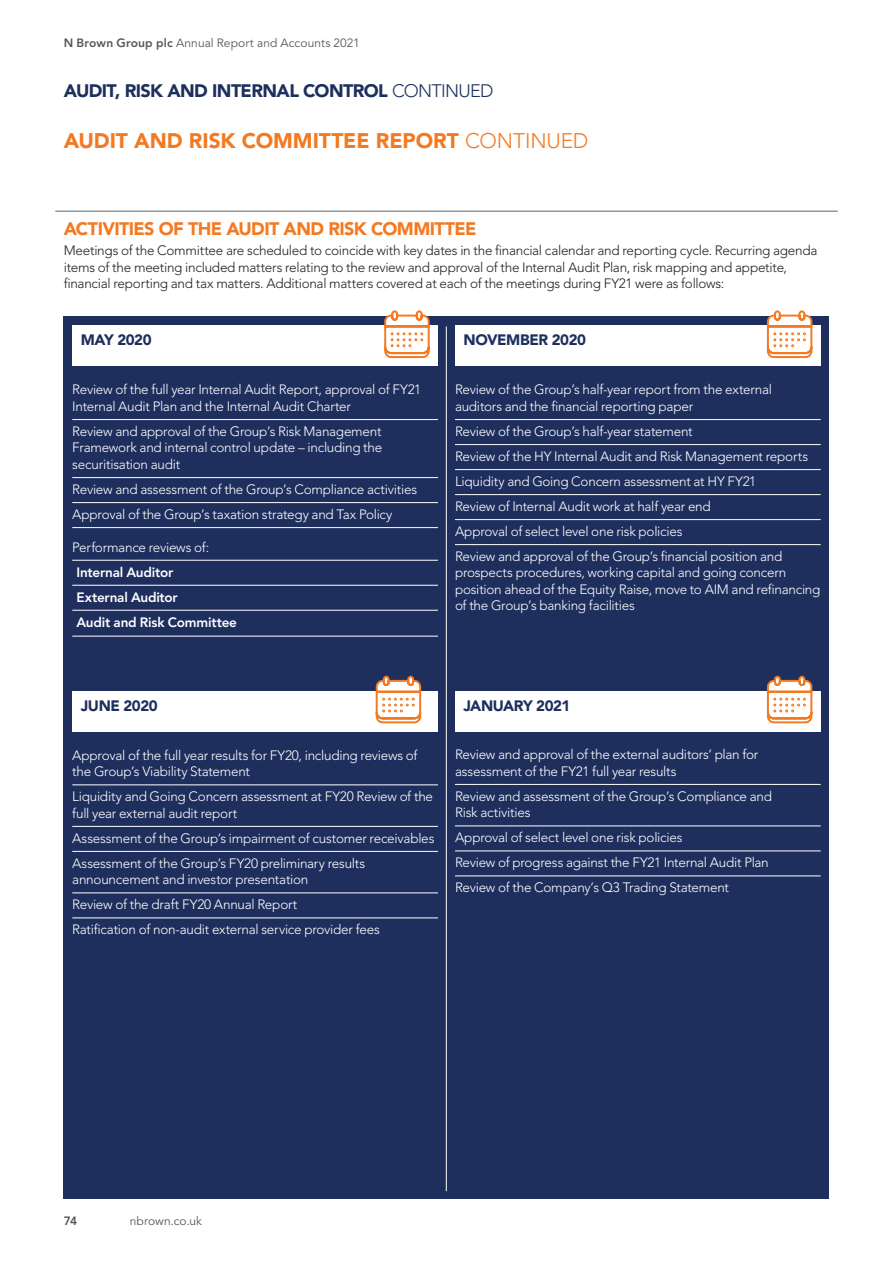
<style>
.page{position:relative;width:893px;height:1263px;background:#fff}
.page>*{position:absolute;margin:0;border:0;box-sizing:border-box;transform-origin:0 0}
.t1{font:900 21px "Avenir LT Std";letter-spacing:-.005em;color:#f47921}
.t2{font:900 18px "Avenir LT Std";letter-spacing:-.035em;color:#1e2f5e}
.t3{font:900 18px "Avenir LT Std";letter-spacing:-.035em;color:#f47921}
.t4{font:900 15px "Avenir LT Std";letter-spacing:-.025em;color:#1e2f5e}
.t5{font:300 13.5px/25px "Avenir LT Std";letter-spacing:-.02em;color:#fff}
.t6{font:300 13.5px/16.5px "Avenir LT Std";letter-spacing:-.02em;color:#231f20}
.t7{font:800 13.5px/25px "Avenir LT Std";letter-spacing:-.015em;color:#fff}
.t8{font:12px "Avenir LT Std";letter-spacing:.005em;color:#57585a}
.t9{font:800 12px "Avenir LT Std";color:#57585a}
.s1{font-weight:800}
.s2{font-weight:300}
</style>
<div class="page">
<div style="left:64px;top:316px;width:765px;height:883px;background:#1e2f5e"></div>
<div style="left:72px;top:326px;width:366px;height:40px;background:#fff"></div>
<div style="left:455px;top:326px;width:366px;height:40px;background:#fff"></div>
<div style="left:455px;top:691px;width:366px;height:41px;background:#fff"></div>
<svg style="left:383px;top:310px;width:48px;height:49px"></svg>
<svg style="left:766px;top:310px;width:47px;height:49px"></svg>
<svg style="left:766px;top:675px;width:47px;height:49px"></svg>
<div style="left:72px;top:691px;width:366px;height:41px;background:#fff"></div>
<svg style="left:375px;top:675px;width:47px;height:49px"></svg>
<hr style="left:446px;top:326px;width:1px;height:865px;background:#fff">
<hr style="left:455px;top:784px;width:366px;height:1px;background:#fff">
<hr style="left:455px;top:826px;width:366px;height:1px;background:#fff">
<hr style="left:455px;top:851px;width:366px;height:1px;background:#fff">
<hr style="left:455px;top:876px;width:366px;height:1px;background:#fff">
<hr style="left:72px;top:419px;width:366px;height:1px;background:#fff">
<hr style="left:72px;top:477px;width:366px;height:1px;background:#fff">
<hr style="left:72px;top:502px;width:366px;height:1px;background:#fff">
<hr style="left:72px;top:527px;width:366px;height:1px;background:#fff">
<hr style="left:72px;top:560px;width:366px;height:1px;background:#fff">
<hr style="left:72px;top:585px;width:366px;height:1px;background:#fff">
<hr style="left:72px;top:610px;width:366px;height:1px;background:#fff">
<hr style="left:72px;top:636px;width:366px;height:1px;background:#fff">
<hr style="left:455px;top:419px;width:366px;height:1px;background:#fff">
<hr style="left:455px;top:444px;width:366px;height:1px;background:#fff">
<hr style="left:455px;top:469px;width:366px;height:1px;background:#fff">
<hr style="left:455px;top:494px;width:366px;height:1px;background:#fff">
<hr style="left:455px;top:519px;width:366px;height:1px;background:#fff">
<hr style="left:455px;top:544px;width:366px;height:1px;background:#fff">
<hr style="left:72px;top:785px;width:366px;height:1px;background:#fff">
<hr style="left:72px;top:826px;width:366px;height:1px;background:#fff">
<hr style="left:72px;top:851px;width:366px;height:1px;background:#fff">
<hr style="left:72px;top:893px;width:366px;height:1px;background:#fff">
<hr style="left:72px;top:918px;width:366px;height:1px;background:#fff">
<hr style="left:55px;top:210px;width:783px;height:2px;background:#939598">
<p class="t8" style="left:64px;top:36px;width:298px"><span class="s1">N Brown Group plc</span> Annual Report and Accounts 2021</p>
<h2 class="t2" style="left:64px;top:79px;width:431px">AUDIT, RISK AND INTERNAL CONTROL <span class="s2">CONTINUED</span></h2>
<h1 class="t1" style="left:64px;top:128px;width:526px">AUDIT AND RISK COMMITTEE REPORT <span class="s2">CONTINUED</span></h1>
<h2 class="t3" style="left:64px;top:218px;width:414px">ACTIVITIES OF THE AUDIT AND RISK COMMITTEE</h2>
<p class="t6" style="left:64px;top:243px;width:755px">Meetings of the Committee are scheduled to coincide with key dates in the financial calendar and reporting cycle. Recurring agenda items of the meeting included matters relating to the review and approval of the Internal Audit Plan, risk mapping and appetite, financial reporting and tax matters. Additional matters covered at each of the meetings during FY21 were as follows:</p>
<p class="t4" style="left:81px;top:331px;width:72px">MAY 2020</p>
<p class="t4" style="left:463px;top:331px;width:124px">NOVEMBER 2020</p>
<p class="t5" style="left:72px;top:381px;width:350px;line-height:16.5px">Review of the full year Internal Audit Report, approval of FY21<br>Internal Audit Plan and the Internal Audit Charter</p>
<p class="t5" style="left:72px;top:423px;width:312px;line-height:16.5px;text-align:justify">Review and approval of the Group’s Risk Management Framework and internal control update – including the securitisation audit</p>
<p class="t5" style="left:72px;top:477px;width:346px">Review and assessment of the Group’s Compliance activities<br>Approval of the Group’s taxation strategy and Tax Policy</p>
<p class="t5" style="left:72px;top:535px;width:138px">Performance reviews of:</p>
<p class="t7" style="left:77px;top:560px;width:162px">Internal Auditor<br>External Auditor<br>Audit and Risk Committee</p>
<p class="t5" style="left:455px;top:381px;width:318px;line-height:16.5px">Review of the Group’s half-year report from the external auditors and the financial reporting paper</p>
<p class="t5" style="left:455px;top:419px;width:355px">Review of the Group’s half-year statement<br>Review of the HY Internal Audit and Risk Management reports Liquidity and Going Concern assessment at HY FY21<br>Review of Internal Audit work at half year end<br>Approval of select level one risk policies<br>Review and approval of the Group’s financial position and</p>
<p class="t5" style="left:455px;top:564px;width:367px;line-height:16.5px">prospects procedures, working capital and going concern position ahead of the Equity Raise, move to AIM and refinancing of the Group’s banking facilities</p>
<p class="t4" style="left:81px;top:696px;width:78px">JUNE 2020</p>
<p class="t4" style="left:463px;top:697px;width:108px">JANUARY 2021</p>
<p class="t5" style="left:455px;top:746px;width:305px;line-height:16.5px">Review and approval of the external auditors’ plan for assessment of the FY21 full year results</p>
<p class="t5" style="left:455px;top:788px;width:319px;line-height:16.5px">Review and assessment of the Group’s Compliance and<br>Risk activities</p>
<p class="t5" style="left:455px;top:825px;width:315px">Approval of select level one risk policies<br>Review of progress against the FY21 Internal Audit Plan<br>Review of the Company’s Q3 Trading Statement</p>
<p class="t5" style="left:72px;top:747px;width:347px;line-height:16.5px">Approval of the full year results for FY20, including reviews of the Group’s Viability Statement</p>
<p class="t5" style="left:72px;top:788px;width:362px;line-height:16.5px">Liquidity and Going Concern assessment at FY20 Review of the full year external audit report</p>
<p class="t5" style="left:72px;top:825px;width:364px">Assessment of the Group’s impairment of customer receivables<br>Assessment of the Group’s FY20 preliminary results</p>
<p class="t5" style="left:72px;top:867px;width:309px">announcement and investor presentation<br>Review of the draft FY20 Annual Report<br>Ratification of non-audit external service provider fees</p>
<p class="t9" style="left:64px;top:1214px;width:15px">74</p>
<p class="t8" style="left:130px;top:1214px;width:74px">nbrown.co.uk</p>
</div>
